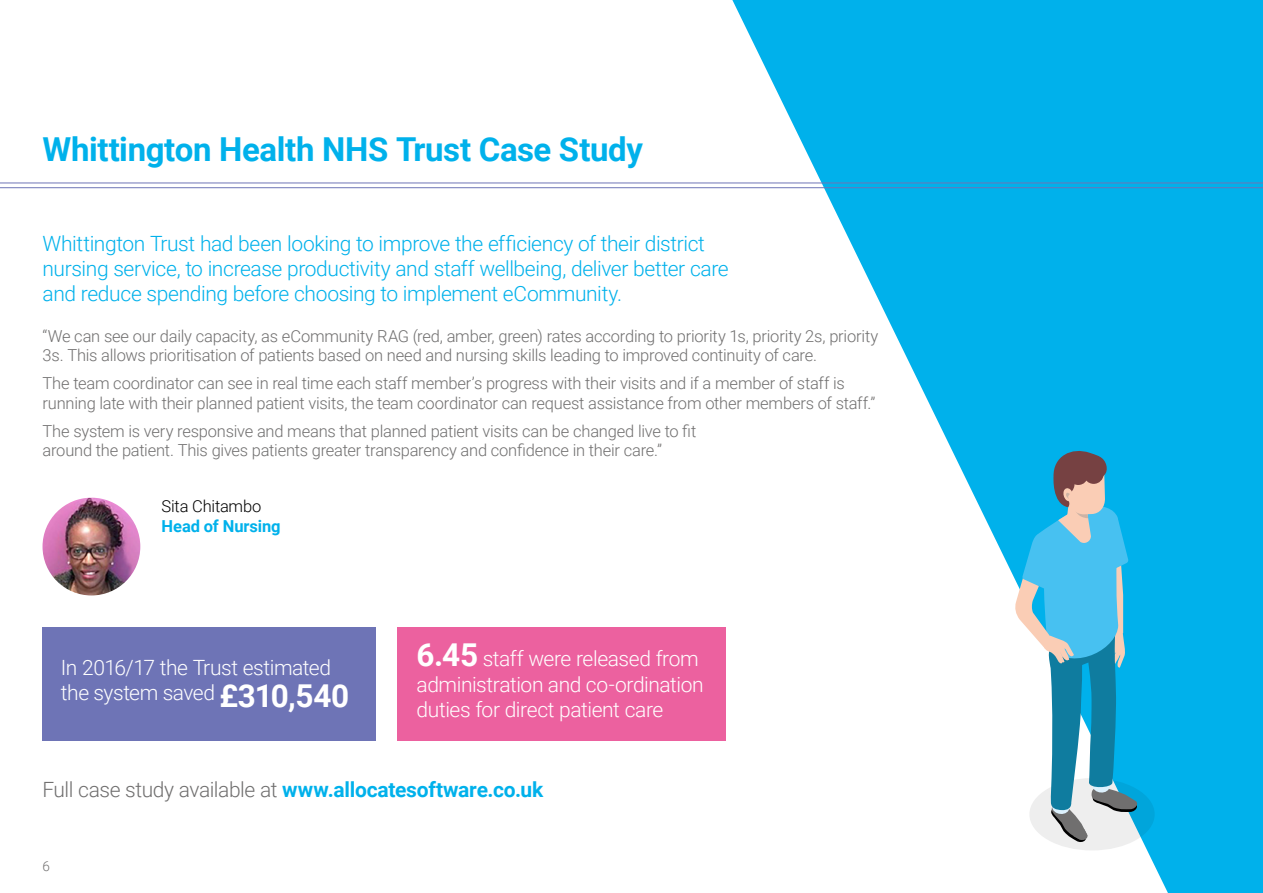
<style>
.page{position:relative;width:1263px;height:893px;background:#fff}
.page>*{position:absolute;margin:0;border:0;box-sizing:border-box;transform-origin:0 0}
.t1{font:700 33px "Roboto";letter-spacing:-.01em;color:#00b1eb}
.t2{font:300 21px/25.2px "Roboto";letter-spacing:-.015em;color:#00b1eb}
.t3{font:300 21px/25.2px "Roboto";letter-spacing:-.02em;color:#fff}
.t4{font:700 21px "Roboto";letter-spacing:-.01em;color:#00b1eb}
.t5{font:300 16.5px/19.5px "Roboto";letter-spacing:-.015em;color:#706f6f}
.t6{font:700 16.5px "Roboto";letter-spacing:-.005em;color:#00b1eb}
.t7{font:300 16.5px "Roboto";letter-spacing:-.01em;color:#000}
.t8{font:300 13.5px "Roboto";color:#706f6f}
.s1{font-weight:700;font-size:31.5px}
.s2{font-weight:300;color:#706f6f}
</style>
<div class="page">
<svg style="left:732px;top:0;width:531px;height:893px;fill:#00b1eb"></svg>
<hr style="left:0;top:183px;width:1263px;height:1px;background:#6e74b6">
<hr style="left:0;top:187px;width:1263px;height:1px;background:#6e74b6">
<img style="left:43px;top:498px;width:97px;height:97px;border-radius:49px">
<svg style="left:1029px;top:778px;width:126px;height:72px"></svg>
<svg style="left:1015px;top:451px;width:122px;height:392px"></svg>
<div style="left:43px;top:627px;width:333px;height:113px;background:#6e74b6"></div>
<div style="left:398px;top:627px;width:328px;height:113px;background:#ec619f"></div>
<h1 class="t1" style="left:43px;top:126px;width:602px">Whittington Health NHS Trust Case Study</h1>
<p class="t2" style="left:43px;top:230px;width:688px">Whittington Trust had been looking to improve the efficiency of their district nursing service, to increase productivity and staff wellbeing, deliver better care and reduce spending before choosing to implement eCommunity.</p>
<p class="t5" style="left:43px;top:326px;width:837px">“We can see our daily capacity, as eCommunity RAG (red, amber, green) rates according to priority 1s, priority 2s, priority<br>3s. This allows prioritisation of patients based on need and nursing skills leading to improved continuity of care.</p>
<p class="t5" style="left:43px;top:373px;width:834px">The team coordinator can see in real time each staff member’s progress with their visits and if a member of staff is running late with their planned patient visits, the team coordinator can request assistance from other members of staff.”</p>
<p class="t5" style="left:43px;top:421px;width:655px">The system is very responsive and means that planned patient visits can be changed live to fit around the patient. This gives patients greater transparency and confidence in their care.”</p>
<p class="t7" style="left:161px;top:495px;width:101px">Sita Chitambo</p>
<p class="t6" style="left:162px;top:514px;width:121px">Head of Nursing</p>
<p class="t3" style="left:61px;top:654px;width:290px">In 2016/17 the Trust estimated the system saved <span class="s1">£310,540</span></p>
<p class="t3" style="left:417px;top:645px;width:289px"><span class="s1">6.45</span> staff were released from administration and co-ordination duties for direct patient care</p>
<p class="t4" style="left:43px;top:775px;width:502px"><span class="s2">Full case study available at</span> www.allocatesoftware.co.uk</p>
<p class="t8" style="left:43px;top:856px;width:9px">6</p>
</div>
